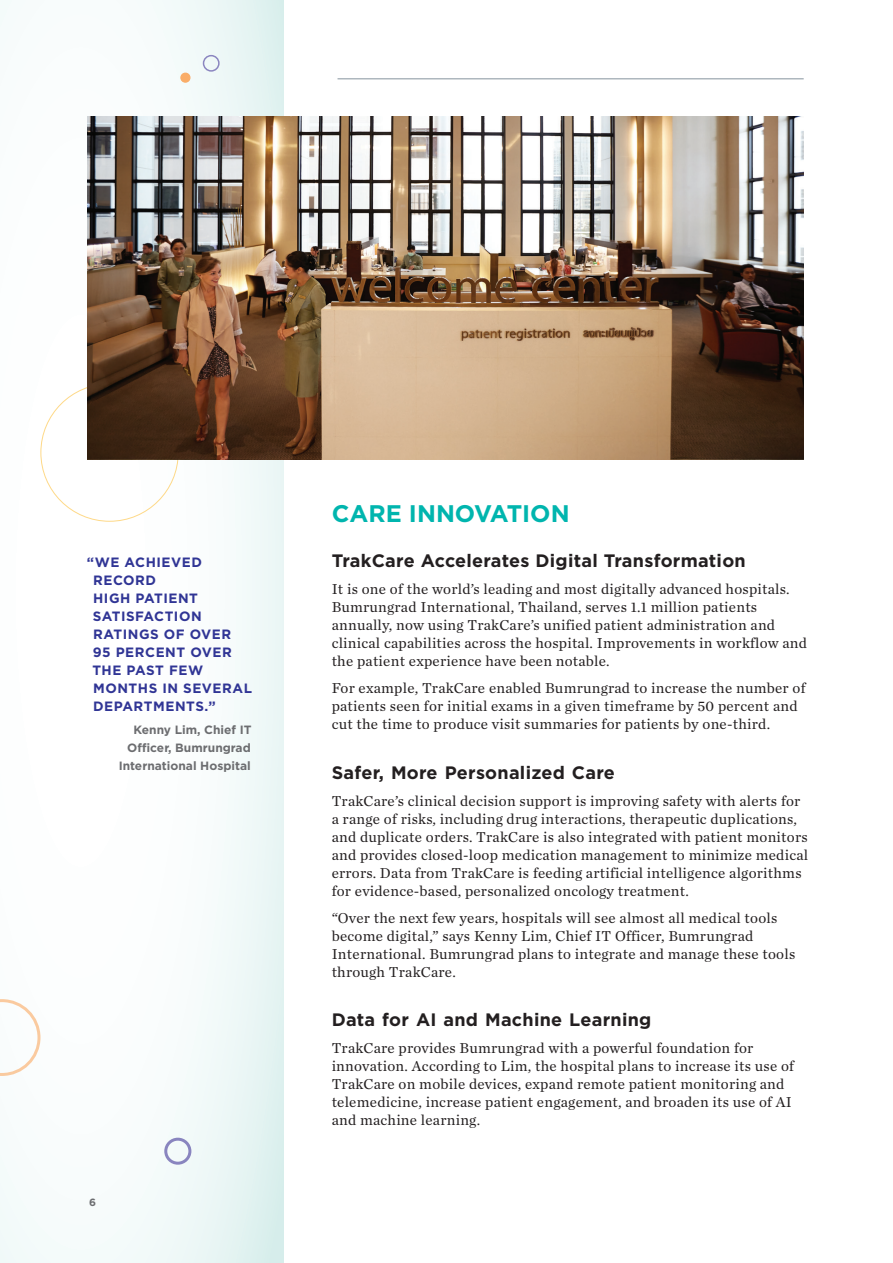
<style>
.page{position:relative;width:893px;height:1263px;background:#fff}
.page>*{position:absolute;margin:0;border:0;box-sizing:border-box;transform-origin:0 0}
.Section_Title_Gotham{font:700 24px "Gotham";color:#00b5ae}
.Body_Text_Chronicle{font:700 18px "Gotham";letter-spacing:.015em;color:#231f20}
.Section_Title_Gotham-2{font:700 18px "Gotham";letter-spacing:.015em;color:#231f20}
.Body_Text_Chronicle-2{font:15px/18px "Chronicle Text G1";letter-spacing:.015em;color:#231f20}
.Pull_Quote_Quotation{font:700 13.5px/18px "Gotham";letter-spacing:.04em;color:#303595}
.Attribution_Pull_Quo{font:700 12px/18px "Gotham";color:#6c6d70;text-align:right}
.MetaData_Page_Number{font:700 10.5px "Gotham";color:#6c6d70}
</style>
<div class="page">
<div style="left:0;top:0;width:284px;height:1263px;background:linear-gradient(to right,#fff,#ecf7f6)"></div>
<div style="left:164px;top:1138px;width:27px;height:27px;border:3px solid #8985bf;border-radius:50%"></div>
<div style="left:203px;top:55px;width:17px;height:17px;border:2px solid #8b86c0;border-radius:50%"></div>
<div style="left:181px;top:73px;width:9px;height:9px;background:#faad68;border-radius:50%"></div>
<div style="left:180px;top:73px;width:10px;height:10px;border:1px solid #faad68;border-radius:50%"></div>
<svg style="left:0;top:999px;width:41px;height:77px"></svg>
<img style="left:87px;top:117px;width:717px;height:342px">
<hr style="left:338px;top:78px;width:466px;height:1px;background:#86939e">
<p class="Pull_Quote_Quotation" style="left:87px;top:553px;width:117px">“WE ACHIEVED</p>
<p class="Pull_Quote_Quotation" style="left:92px;top:571px;width:161px">RECORD<br>HIGH PATIENT<br>SATISFACTION<br>RATINGS OF OVER<br>95 PERCENT OVER<br>THE PAST FEW<br>MONTHS IN SEVERAL<br>DEPARTMENTS.”</p>
<p class="Attribution_Pull_Quo" style="left:119px;top:720px;width:134px">Kenny Lim, Chief IT<br>Officer, Bumrungrad<br>International Hospital</p>
<p class="MetaData_Page_Number" style="left:89px;top:1195px;width:8px">6</p>
<p class="Section_Title_Gotham" style="left:332px;top:498px;width:239px">CARE INNOVATION</p>
<p class="Section_Title_Gotham-2" style="left:332px;top:549px;width:416px">TrakCare Accelerates Digital Transformation</p>
<p class="Body_Text_Chronicle-2" style="left:332px;top:579px;width:477px">It is one of the world’s leading and most digitally advanced hospitals.<br>Bumrungrad International, Thailand, serves 1.1 million patients annually, now using TrakCare’s unified patient administration and clinical capabilities across the hospital. Improvements in workflow and the patient experience have been notable.</p>
<p class="Body_Text_Chronicle-2" style="left:332px;top:678px;width:475px">For example, TrakCare enabled Bumrungrad to increase the number of patients seen for initial exams in a given timeframe by 50 percent and cut the time to produce visit summaries for patients by one-third.</p>
<p class="Body_Text_Chronicle" style="left:332px;top:760px;width:285px">Safer, More Personalized Care</p>
<p class="Body_Text_Chronicle-2" style="left:332px;top:791px;width:478px">TrakCare’s clinical decision support is improving safety with alerts for a range of risks, including drug interactions, therapeutic duplications, and duplicate orders. TrakCare is also integrated with patient monitors and provides closed-loop medication management to minimize medical errors. Data from TrakCare is feeding artificial intelligence algorithms for evidence-based, personalized oncology treatment.</p>
<p class="Body_Text_Chronicle-2" style="left:332px;top:908px;width:465px">“Over the next few years, hospitals will see almost all medical tools become digital,” says Kenny Lim, Chief IT Officer, Bumrungrad International. Bumrungrad plans to integrate and manage these tools through TrakCare.</p>
<p class="Body_Text_Chronicle" style="left:332px;top:1008px;width:321px">Data for AI and Machine Learning</p>
<p class="Body_Text_Chronicle-2" style="left:332px;top:1038px;width:464px">TrakCare provides Bumrungrad with a powerful foundation for innovation. According to Lim, the hospital plans to increase its use of TrakCare on mobile devices, expand remote patient monitoring and telemedicine, increase patient engagement, and broaden its use of AI and machine learning.</p>
</div>
